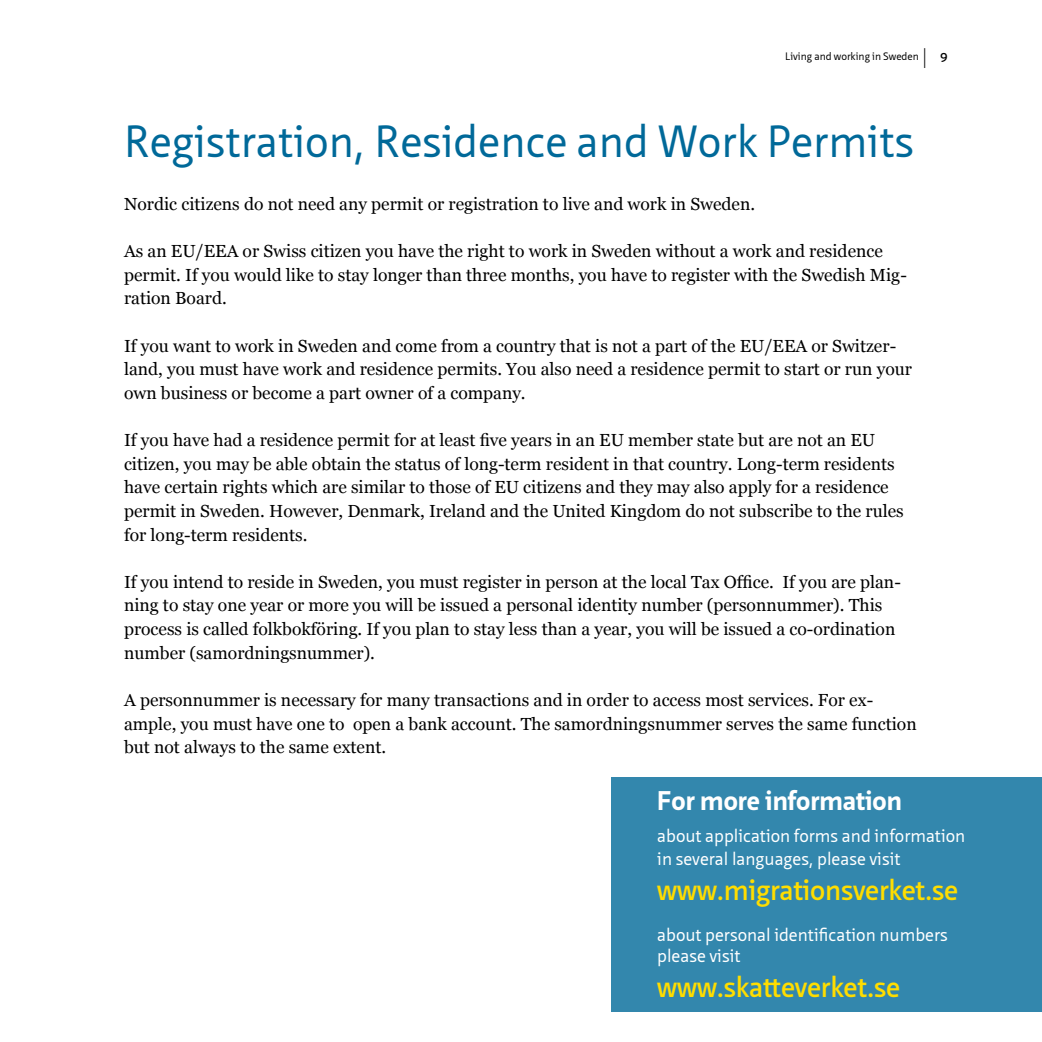
<style>
.page{position:relative;width:1042px;height:1042px;background:#fff}
.page>*{position:absolute;margin:0;border:0;box-sizing:border-box;transform-origin:0 0}
.t1{font:43.75px "Neue Sans Pro";color:#006999}
.Brödtext{font:600 28px "Neue Sans Pro";letter-spacing:-.01em;color:#fd0}
.t2{font:700 26.25px "Neue Sans Pro";color:#fff}
.Brödtext-2{font:17.5px/23.6px "Georgia";color:#000}
.Brödtext-3{font:17.5px/23.6px "Neue Sans Pro";color:#fff}
.t3{font:10.5px "Neue Sans Pro";color:#000}
.s1{font-weight:100;font-size:18.9px}
.s2{font-weight:600;font-size:12.6px}
</style>
<div class="page">
<div style="left:611px;top:777px;width:431px;height:235px;background:#3387ad"></div>
<p class="t3" style="left:785px;top:50px;width:164px">Living and working in Sweden <span class="s1">|</span> <span class="s2">9</span></p>
<h2 class="t1" style="left:124px;top:113px;width:791px">Registration, Residence and Work Permits</h2>
<p class="Brödtext-2" style="left:124px;top:192px;width:632px">Nordic citizens do not need any permit or registration to live and work in Sweden.</p>
<p class="Brödtext-2" style="left:124px;top:239px;width:784px">As an EU/EEA or Swiss citizen you have the right to work in Sweden without a work and residence permit. If you would like to stay longer than three months, you have to register with the Swedish Mig&shy;ration Board.</p>
<p class="Brödtext-2" style="left:124px;top:334px;width:789px">If you want to work in Sweden and come from a country that is not a part of the EU/EEA or Switzer&shy;land, you must have work and residence permits. You also need a residence permit to start or run your own business or become a part owner of a company.</p>
<p class="Brödtext-2" style="left:124px;top:428px;width:781px">If you have had a residence permit for at least five years in an EU member state but are not an EU citizen, you may be able obtain the status of long-term resident in that country. Long-term residents have certain rights which are similar to those of EU citizens and they may also apply for a residence permit in Sweden. However, Denmark, Ireland and the United Kingdom do not subscribe to the rules for long-term residents.</p>
<p class="Brödtext-2" style="left:124px;top:570px;width:778px">If you intend to reside in Sweden, you must register in person at the local Tax Office. If you are plan&shy;ning to stay one year or more you will be issued a personal identity number (personnummer). This process is called folkbokföring. If you plan to stay less than a year, you will be issued a co-ordination number (samordningsnummer).</p>
<p class="Brödtext-2" style="left:124px;top:688px;width:794px">A personnummer is necessary for many transactions and in order to access most services. For ex&shy;ample, you must have one to open a bank account. The samordningsnummer serves the same function but not always to the same extent.</p>
<h3 class="t2" style="left:657px;top:783px;width:246px">For more information</h3>
<p class="Brödtext-3" style="left:657px;top:823px;width:310px">about application forms and information in several languages, please visit</p>
<p class="Brödtext" style="left:657px;top:872px;width:302px">www.migrationsverket.se</p>
<p class="Brödtext-3" style="left:657px;top:923px;width:292px;line-height:21px">about personal identification numbers please visit</p>
<p class="Brödtext" style="left:657px;top:968px;width:244px">www.skatteverket.se</p>
</div>
